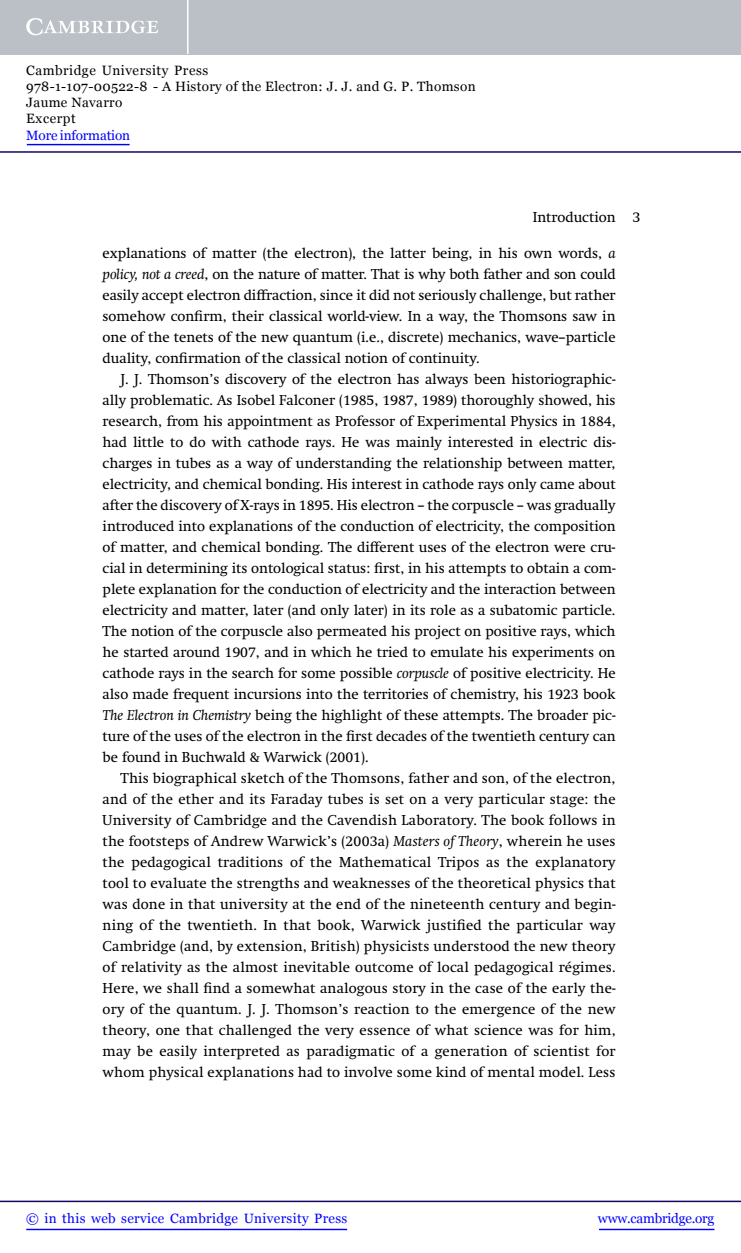
<style>
.page{position:relative;width:741px;height:1253px;background:#fff}
.page>*{position:absolute;margin:0;border:0;box-sizing:border-box;transform-origin:0 0}
.t1{font:14.25px "Swift";color:#000}
.t2{font:13.5px/16.2px "Georgia";letter-spacing:.025em;color:#000}
.t3{font:13.5px "Georgia";letter-spacing:.025em;color:#00f}
.t4{font:13.5px "Georgia";letter-spacing:-.015em;color:#00f}
.t5{font:13.5px "Georgia";letter-spacing:-.01em;color:#00f}
.s1{font-style:italic}
</style>
<div class="page">
<div style="left:0;top:0;width:741px;height:54px;background:#bac0c6"></div>
<svg style="left:26px;top:18px;width:132px;height:17px"></svg>
<hr style="left:187px;top:0;width:2px;height:54px;background:#fff">
<hr style="left:0;top:151px;width:741px;height:2px;background:#150666">
<hr style="left:27px;top:144px;width:103px;height:1px;background:#00f">
<hr style="left:599px;top:1228px;width:115px;height:2px;background:#00f">
<hr style="left:0;top:1200px;width:741px;height:2px;background:#150666">
<hr style="left:26px;top:1228px;width:321px;height:2px;background:#00f">
<p class="t2" style="left:26px;top:62px;width:451px">Cambridge University Press<br>978-1-107-00522-8 - A History of the Electron: J. J. and G. P. Thomson<br>Jaume Navarro<br>Excerpt</p>
<p class="t5" style="left:26px;top:127px;width:105px">More information</p>
<p class="t1" style="left:533px;top:209px;width:109px">Introduction 3</p>
<p class="t1" style="left:103px;top:245px;width:514px">explanations of matter (the electron), the latter being, in his own words, <span class="s1">a</span></p>
<p class="t1" style="left:103px;top:266px;width:515px"><span class="s1">policy, not a creed</span>, on the nature of matter. That is why both father and son could</p>
<p class="t1" style="left:103px;top:287px;width:514px">easily accept electron diffraction, since it did not seriously challenge, but rather</p>
<p class="t1" style="left:103px;top:308px;width:514px">somehow confirm, their classical world-view. In a way, the Thomsons saw in</p>
<p class="t1" style="left:103px;top:329px;width:514px">one of the tenets of the new quantum (i.e., discrete) mechanics, wave–particle</p>
<p class="t1" style="left:103px;top:350px;width:379px">duality, confirmation of the classical notion of continuity.</p>
<p class="t1" style="left:121px;top:371px;width:496px">J. J. Thomson’s discovery of the electron has always been historiographic-</p>
<p class="t1" style="left:103px;top:392px;width:515px">ally problematic. As Isobel Falconer (1985, 1987, 1989) thoroughly showed, his</p>
<p class="t1" style="left:103px;top:413px;width:515px">research, from his appointment as Professor of Experimental Physics in 1884,</p>
<p class="t1" style="left:103px;top:434px;width:515px">had little to do with cathode rays. He was mainly interested in electric dis-</p>
<p class="t1" style="left:103px;top:455px;width:514px">charges in tubes as a way of understanding the relationship between matter,</p>
<p class="t1" style="left:103px;top:476px;width:515px">electricity, and chemical bonding. His interest in cathode rays only came about</p>
<p class="t1" style="left:103px;top:497px;width:515px">after the discovery of X-rays in 1895. His electron – the corpuscle – was gradually</p>
<p class="t1" style="left:103px;top:518px;width:515px">introduced into explanations of the conduction of electricity, the composition</p>
<p class="t1" style="left:103px;top:539px;width:514px">of matter, and chemical bonding. The different uses of the electron were cru-</p>
<p class="t1" style="left:103px;top:560px;width:515px">cial in determining its ontological status: first, in his attempts to obtain a com-</p>
<p class="t1" style="left:103px;top:581px;width:514px">plete explanation for the conduction of electricity and the interaction between</p>
<p class="t1" style="left:103px;top:602px;width:514px">electricity and matter, later (and only later) in its role as a subatomic particle.</p>
<p class="t1" style="left:103px;top:623px;width:514px">The notion of the corpuscle also permeated his project on positive rays, which</p>
<p class="t1" style="left:103px;top:644px;width:514px">he started around 1907, and in which he tried to emulate his experiments on</p>
<p class="t1" style="left:103px;top:665px;width:514px">cathode rays in the search for some possible <span class="s1">corpuscle</span> of positive electricity. He</p>
<p class="t1" style="left:103px;top:686px;width:515px">also made frequent incursions into the territories of chemistry, his 1923 book</p>
<p class="t1" style="left:103px;top:707px;width:514px"><span class="s1">The Electron in Chemistry</span> being the highlight of these attempts. The broader pic-</p>
<p class="t1" style="left:103px;top:728px;width:515px">ture of the uses of the electron in the first decades of the twentieth century can</p>
<p class="t1" style="left:103px;top:749px;width:268px">be found in Buchwald &amp; Warwick (2001).</p>
<p class="t1" style="left:121px;top:770px;width:497px">This biographical sketch of the Thomsons, father and son, of the electron,</p>
<p class="t1" style="left:103px;top:791px;width:515px">and of the ether and its Faraday tubes is set on a very particular stage: the</p>
<p class="t1" style="left:103px;top:812px;width:514px">University of Cambridge and the Cavendish Laboratory. The book follows in</p>
<p class="t1" style="left:103px;top:833px;width:515px">the footsteps of Andrew Warwick’s (2003a) <span class="s1">Masters of Theory</span>, wherein he uses</p>
<p class="t1" style="left:103px;top:854px;width:514px">the pedagogical traditions of the Mathematical Tripos as the explanatory</p>
<p class="t1" style="left:103px;top:875px;width:515px">tool to evaluate the strengths and weaknesses of the theoretical physics that</p>
<p class="t1" style="left:103px;top:896px;width:515px">was done in that university at the end of the nineteenth century and begin-</p>
<p class="t1" style="left:103px;top:917px;width:515px">ning of the twentieth. In that book, Warwick justified the particular way</p>
<p class="t1" style="left:103px;top:938px;width:514px">Cambridge (and, by extension, British) physicists understood the new theory</p>
<p class="t1" style="left:103px;top:959px;width:514px">of relativity as the almost inevitable outcome of local pedagogical régimes.</p>
<p class="t1" style="left:103px;top:980px;width:515px">Here, we shall find a somewhat analogous story in the case of the early the-</p>
<p class="t1" style="left:103px;top:1001px;width:515px">ory of the quantum. J. J. Thomson’s reaction to the emergence of the new</p>
<p class="t1" style="left:103px;top:1022px;width:515px">theory, one that challenged the very essence of what science was for him,</p>
<p class="t1" style="left:103px;top:1043px;width:514px">may be easily interpreted as paradigmatic of a generation of scientist for</p>
<p class="t1" style="left:103px;top:1064px;width:514px">whom physical explanations had to involve some kind of mental model. Less</p>
<p class="t3" style="left:26px;top:1211px;width:323px">© in this web service Cambridge University Press</p>
<p class="t4" style="left:598px;top:1211px;width:118px">www.cambridge.org</p>
</div>
